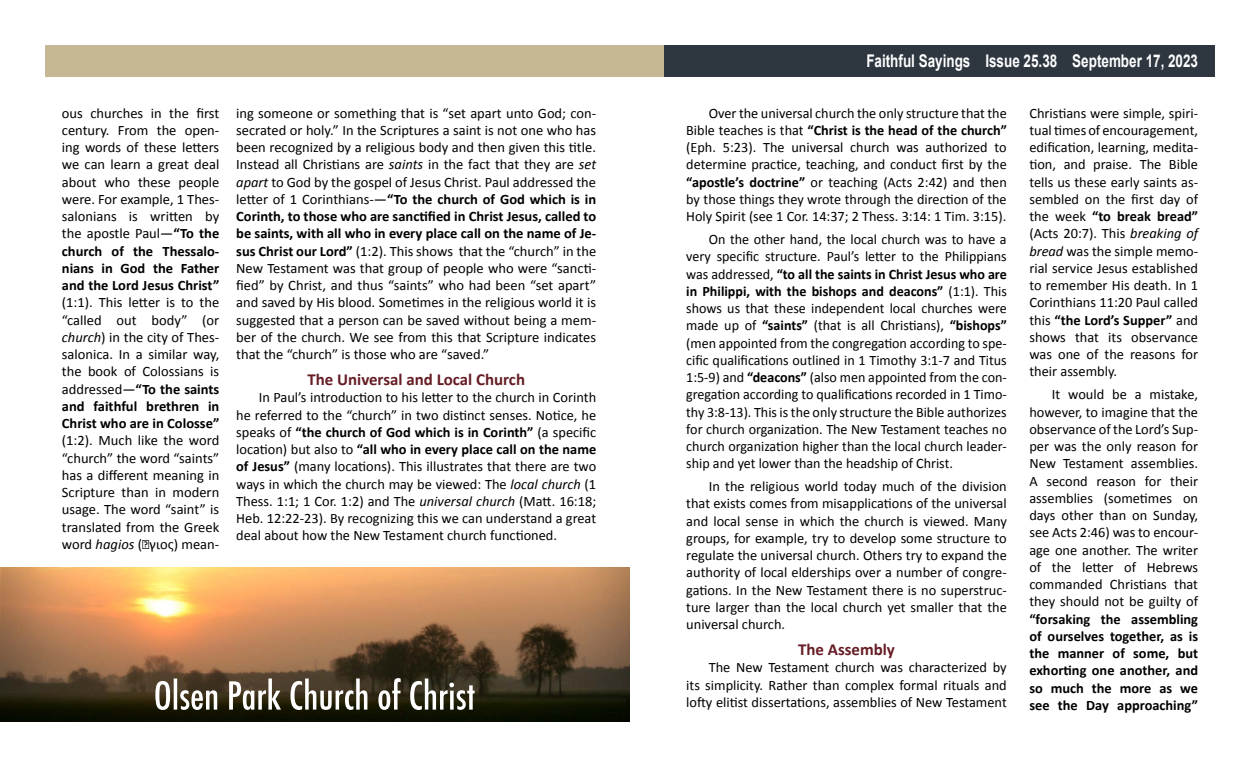
<style>
.page{position:relative;width:1260px;height:765px;background:#fff}
.page>*{position:absolute;margin:0;border:0;box-sizing:border-box;transform-origin:0 0}
.t1{font:700 17.5px "Arial";color:#fff;scale:.77 1}
.t2{font:700 16.88px "Calibri";color:#661d25}
.t3{font:14.38px/17.2px "Calibri";color:#000;text-align:justify}
.t4{font:700 14.38px/17.2px "Calibri";color:#000;text-align:justify}
.s1{font-weight:700}
.s2{font-style:italic}
</style>
<div class="page">
<div style="left:630px;top:45px;width:585px;height:31px;background:#2e3640"></div>
<div style="left:45px;top:45px;width:619px;height:31px;background:#c6b795"></div>
<img style="left:0;top:567px;width:630px;height:155px">
<svg style="left:155px;top:678px;width:320px;height:32px"></svg>
<p class="t3" style="left:62px;top:104px;width:159px">ous churches in the first century. From the open&shy;ing words of these letters we can learn a great deal about who these people were. For example, 1 Thes&shy;salonians is written by the apostle Paul—<span class="s1">“To the church of the Thessalo&shy;nians in God the Father and the Lord Jesus Christ”</span></p>
<p class="t3" style="left:62px;top:293px;width:159px">(1:1). This letter is to the “called out body” (or <span class="s2">church</span>) in the city of Thes&shy;salonica. In a similar way, the book of Colossians is addressed—<span class="s1">“To the saints and faithful brethren in Christ who are in Colosse”</span></p>
<p class="t3" style="left:62px;top:431px;width:159px">(1:2). Much like the word “church” the word “saints” has a different meaning in Scripture than in modern usage. The word “saint” is translated from the Greek word <span class="s2">hagios</span> (ἅγιος) mean-</p>
<p class="t3" style="left:236px;top:104px;width:362px">ing someone or something that is “set apart unto God; con&shy;secrated or holy.” In the Scriptures a saint is not one who has been recognized by a religious body and then given this title.<br>Instead all Christians are <span class="s2">saints</span> in the fact that they are <span class="s2">set apart</span> to God by the gospel of Jesus Christ. Paul addressed the letter of 1 Corinthians-—<span class="s1">“To the church of God which is in Corinth, to those who are sanctified in Christ Jesus, called to be saints, with all who in every place call on the name of Je&shy;sus Christ our Lord”</span> (1:2). This shows that the “church” in the New Testament was that group of people who were “sancti&shy;fied” by Christ, and thus “saints” who had been “set apart” and saved by His blood. Sometimes in the religious world it is suggested that a person can be saved without being a mem&shy;ber of the church. We see from this that Scripture indicates that the “church” is those who are “saved.”</p>
<p class="t2" style="left:307px;top:369px;width:219px">The Universal and Local Church</p>
<p class="t3" style="left:236px;top:388px;width:362px;text-indent:22px">In Paul’s introduction to his letter to the church in Corinth he referred to the “church” in two distinct senses. Notice, he speaks of <span class="s1">“the church of God which is in Corinth”</span> (a specific location) but also to <span class="s1">“all who in every place call on the name of Jesus”</span> (many locations). This illustrates that there are two ways in which the church may be viewed: The <span class="s2">local church</span> (1<br>Thess. 1:1; 1 Cor. 1:2) and The <span class="s2">universal church</span> (Matt. 16:18; Heb. 12:22-23). By recognizing this we can understand a great deal about how the New Testament church functioned.</p>
<p class="t1" style="left:866px;top:49px;width:432px">Faithful Sayings Issue 25.38 September 17, 2023</p>
<p class="t3" style="left:686px;top:104px;width:322px;text-indent:22px">Over the universal church the only structure that the Bible teaches is that <span class="s1">“Christ is the head of the church” </span>(Eph. 5:23). The universal church was authorized to determine practice, teaching, and conduct first by the <span class="s1">“apostle’s doctrine”</span> or teaching (Acts 2:42) and then by those things they wrote through the direction of the Holy Spirit (see 1 Cor. 14:37; 2 Thess. 3:14: 1 Tim. 3:15).</p>
<p class="t3" style="left:686px;top:230px;width:322px;text-indent:22px">On the other hand, the local church was to have a very specific structure. Paul’s letter to the Philippians was addressed, <span class="s1">“to all the saints in Christ Jesus who are in Philippi, with the bishops and deacons”</span> (1:1). This shows us that these independent local churches were made up of <span class="s1">“saints”</span> (that is all Christians), <span class="s1">“bishops” </span>(men appointed from the congregation according to spe&shy;cific qualifications outlined in 1 Timothy 3:1-7 and Titus 1:5-9) and <span class="s1">“deacons”</span> (also men appointed from the con&shy;gregation according to qualifications recorded in 1 Timo&shy;thy 3:8-13). This is the only structure the Bible authorizes for church organization. The New Testament teaches no church organization higher than the local church leader&shy;ship and yet lower than the headship of Christ.</p>
<p class="t3" style="left:686px;top:477px;width:322px;text-indent:22px">In the religious world today much of the division that exists comes from misapplications of the universal and local sense in which the church is viewed. Many groups, for example, try to develop some structure to regulate the universal church. Others try to expand the authority of local elderships over a number of congre&shy;gations. In the New Testament there is no superstruc&shy;ture larger than the local church yet smaller that the universal church.</p>
<p class="t2" style="left:798px;top:639px;width:98px">The Assembly</p>
<p class="t3" style="left:686px;top:658px;width:322px;text-indent:22px">The New Testament church was characterized by its simplicity. Rather than complex formal rituals and lofty elitist dissertations, assemblies of New Testament</p>
<p class="t3" style="left:1029px;top:104px;width:170px">Christians were simple, spiri&shy;tual times of encouragement, edification, learning, medita&shy;tion, and praise. The Bible tells us these early saints as&shy;sembled on the first day of the week <span class="s1">“to break bread” </span>(Acts 20:7). This <span class="s2">breaking of bread</span> was the simple memo&shy;rial service Jesus established to remember His death. In 1<br>Corinthians 11:20 Paul called this <span class="s1">“the Lord’s Supper”</span> and shows that its observance was one of the reasons for their assembly.</p>
<p class="t3" style="left:1029px;top:385px;width:170px;text-indent:22px">It would be a mistake, however, to imagine that the observance of the Lord’s Sup&shy;per was the only reason for New Testament assemblies.<br>A second reason for their assemblies (sometimes on days other than on Sunday, see Acts 2:46) was to encour&shy;age one another. The writer of the letter of Hebrews commanded Christians that they should not be guilty of</p>
<p class="t4" style="left:1029px;top:609px;width:170px">“forsaking the assembling of ourselves together, as is the manner of some, but exhorting one another, and so much the more as we see the Day approaching”</p>
</div>
